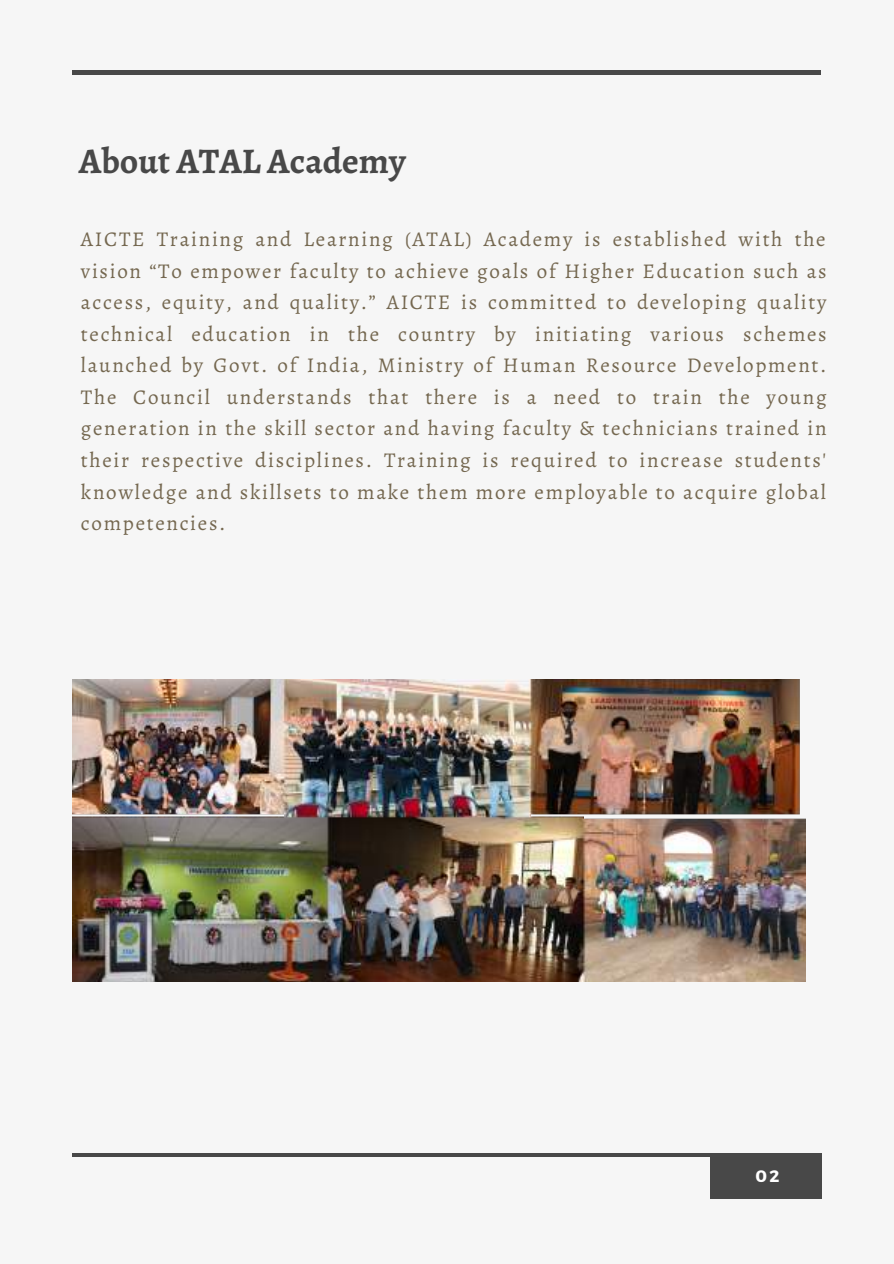
<style>
.page{position:relative;width:894px;height:1264px;background:#fff}
.page>*{position:absolute;margin:0;border:0;box-sizing:border-box;transform-origin:0 0}
.t1{font:700 36px "Alegreya";color:#484848}
.t2{font:21px/31.5px "Alegreya";letter-spacing:.08em;color:#74674f;text-align:justify}
.t3{font:700 16.5px "Montserrat";color:#fff}
</style>
<div class="page">
<div style="left:0;top:0;width:893px;height:1263px;background:#f6f6f6"></div>
<hr style="left:72px;top:71px;width:748px;height:3px;background:#484848">
<div style="left:709px;top:1153px;width:112px;height:45px;background:#484848"></div>
<hr style="left:72px;top:1153px;width:748px;height:3px;background:#484848">
<img style="left:72px;top:679px;width:732px;height:302px">
<h1 class="t1" style="left:79px;top:136px;width:328px">About ATAL Academy</h1>
<p class="t2" style="left:81px;top:223px;width:747px">AICTE Training and Learning (ATAL) Academy is established with the vision “To empower faculty to achieve goals of Higher Education such as access, equity, and quality.” AICTE is committed to developing quality technical education in the country by initiating various schemes launched by Govt. of India, Ministry of Human Resource Development.<br>The Council understands that there is a need to train the young generation in the skill sector and having faculty &amp; technicians trained in their respective disciplines. Training is required to increase students' knowledge and skillsets to make them more employable to acquire global competencies.</p>
<p class="t3" style="left:755px;top:1164px;width:25px">02</p>
</div>
